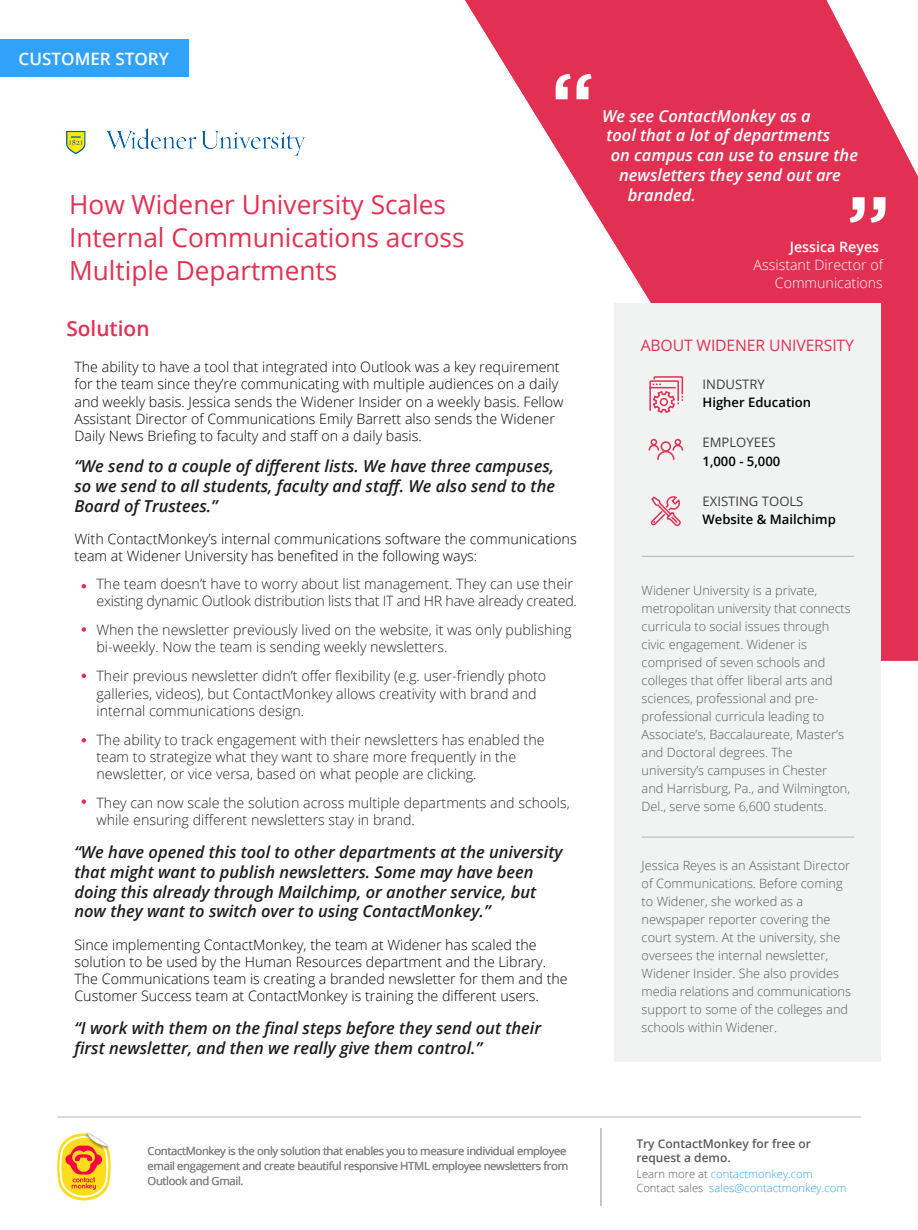
<style>
.page{position:relative;width:918px;height:1230px;background:#fff}
.page>*{position:absolute;margin:0;border:0;box-sizing:border-box;transform-origin:0 0}
.t1{font:500 90px "Gotham";color:#fff}
.t2{font:26.25px/33px "Open Sans";color:#e23052}
.t3{font:600 20.85px "Open Sans";color:#e23052}
.t4{font:600 17.1px "Open Sans";color:#fff}
.t5{font:italic 600 16.5px/19.8px "Open Sans";color:#1e1d1d}
.t6{font:italic 600 16.5px "Open Sans";color:#fff}
.t7{font:15.75px "Open Sans";letter-spacing:-.01em;color:#e23052}
.t8{font:300 14.25px/17.1px "Open Sans";color:#000}
.t9{font:300 14.25px/17.1px "Open Sans";color:#222}
.t10{font:300 14.25px/17.1px "Open Sans";letter-spacing:-.02em;color:#222}
.t11{font:300 14.25px "Open Sans";color:#fff}
.t12{font:600 14.25px "Open Sans";color:#fff}
.t13{font:600 13.05px "Open Sans";color:#000}
.t14{font:13.05px "Open Sans";color:#3f3e3e}
.t15{font:300 12.75px/18px "Open Sans";color:#58595b}
.t16{font:600 12px/14.4px "Open Sans";color:#58595b}
.t17{font:11.25px/15px "Open Sans";letter-spacing:-.03em;color:#808285}
.t18{font:300 11.25px/13.5px "Open Sans";color:#30a3f9}
.s1{color:#58595b}
</style>
<div class="page">
<svg style="left:465px;top:0;width:453px;height:660px;fill:#e23052"></svg>
<div style="left:0;top:39px;width:189px;height:37px;background:#30a3f9"></div>
<svg style="left:57px;top:1132px;width:54px;height:68px"></svg>
<hr style="left:57px;top:1116px;width:804px;height:1px;background:#b6b6b8">
<hr style="left:601px;top:1127px;width:1px;height:78px;background:#b6b6b8">
<svg style="left:82px;top:584px;width:4px;height:4px"></svg>
<svg style="left:82px;top:627px;width:4px;height:4px"></svg>
<svg style="left:82px;top:673px;width:4px;height:5px"></svg>
<svg style="left:82px;top:738px;width:4px;height:4px"></svg>
<svg style="left:82px;top:799px;width:4px;height:4px"></svg>
<img style="left:67px;top:128px;width:239px;height:28px">
<div style="left:614px;top:303px;width:267px;height:759px;background:#f1f2f2"></div>
<hr style="left:642px;top:556px;width:212px;height:1px;background:#b6b6b8">
<svg style="left:649px;top:439px;width:34px;height:21px"></svg>
<svg style="left:650px;top:496px;width:31px;height:31px"></svg>
<svg style="left:649px;top:376px;width:35px;height:37px"></svg>
<hr style="left:642px;top:836px;width:212px;height:1px;background:#b6b6b8">
<p class="t4" style="left:19px;top:47px;width:152px">CUSTOMER STORY</p>
<h2 class="t2" style="left:69px;top:187px;width:397px">How Widener University Scales<br>Internal Communications across<br>Multiple Departments</h2>
<h1 class="t1" style="left:550px;top:47px;width:47px">“</h1>
<h3 class="t3" style="left:66px;top:314px;width:85px">Solution</h3>
<p class="t8" style="left:74px;top:358px;width:491px">The ability to have a tool that integrated into Outlook was a key requirement for the team since they’re communicating with multiple audiences on a daily and weekly basis. Jessica sends the Widener Insider on a weekly basis. Fellow Assistant Director of Communications Emily Barrett also sends the Widener Daily News Briefing to faculty and staff on a daily basis.</p>
<p class="t5" style="left:74px;top:456px;width:482px;text-align:justify">“We send to a couple of different lists. We have three campuses, so we send to all students, faculty and staff. We also send to the Board of Trustees.”</p>
<p class="t8" style="left:75px;top:525px;width:504px;rotate:1deg">With ContactMonkey’s internal communications software the communications</p>
<p class="t8" style="left:74px;top:546px;width:404px">team at Widener University has benefited in the following ways:</p>
<p class="t10" style="left:97px;top:575px;width:482px">The team doesn’t have to worry about list management. They can use their existing dynamic Outlook distribution lists that IT and HR have already created.</p>
<p class="t9" style="left:97px;top:621px;width:477px">When the newsletter previously lived on the website, it was only publishing bi-weekly. Now the team is sending weekly newsletters.</p>
<p class="t9" style="left:97px;top:667px;width:451px">Their previous newsletter didn’t offer flexibility (e.g. user-friendly photo galleries, videos), but ContactMonkey allows creativity with brand and internal communications design.</p>
<p class="t9" style="left:97px;top:730px;width:450px">The ability to track engagement with their newsletters has enabled the team to strategize what they want to share more frequently in the newsletter, or vice versa, based on what people are clicking.</p>
<p class="t9" style="left:97px;top:794px;width:475px">They can now scale the solution across multiple departments and schools, while ensuring different newsletters stay in brand.</p>
<p class="t5" style="left:74px;top:841px;width:490px">“We have opened this tool to other departments at the university that might want to publish newsletters. Some may have been doing this already through Mailchimp, or another service, but now they want to switch over to using ContactMonkey.”</p>
<p class="t8" style="left:74px;top:935px;width:495px">Since implementing ContactMonkey, the team at Widener has scaled the solution to be used by the Human Resources department and the Library.<br>The Communications team is creating a branded newsletter for them and the Customer Success team at ContactMonkey is training the different users.</p>
<p class="t5" style="left:74px;top:1017px;width:468px">“I work with them on the final steps before they send out their first newsletter, and then we really give them control.”</p>
<p class="t6" style="left:602px;top:104px;width:210px">We see ContactMonkey as a</p>
<p class="t6" style="left:606px;top:124px;width:225px">tool that a lot of departments</p>
<p class="t6" style="left:611px;top:144px;width:249px">on campus can use to ensure the</p>
<p class="t6" style="left:619px;top:164px;width:223px">newsletters they send out are</p>
<p class="t6" style="left:628px;top:183px;width:70px">branded.</p>
<h1 class="t1" style="left:846px;top:169px;width:47px">”</h1>
<p class="t12" style="left:793px;top:236px;width:91px">Jessica Reyes</p>
<p class="t11" style="left:778px;top:278px;width:110px">Communications</p>
<p class="t12" style="left:790px;top:236px;width:91px">Jessica Reyes</p>
<p class="t11" style="left:754px;top:254px;width:131px">Assistant Director of</p>
<p class="t11" style="left:757px;top:257px;width:131px">Assistant Director of</p>
<p class="t11" style="left:775px;top:272px;width:110px">Communications</p>
<p class="t7" style="left:641px;top:335px;width:215px">ABOUT WIDENER UNIVERSITY</p>
<p class="t14" style="left:703px;top:375px;width:64px">INDUSTRY</p>
<p class="t13" style="left:703px;top:393px;width:110px">Higher Education</p>
<p class="t14" style="left:703px;top:434px;width:75px">EMPLOYEES</p>
<p class="t13" style="left:703px;top:452px;width:79px">1,000 - 5,000</p>
<p class="t14" style="left:703px;top:492px;width:102px">EXISTING TOOLS</p>
<p class="t13" style="left:703px;top:510px;width:135px">Website &amp; Mailchimp</p>
<p class="t15" style="left:642px;top:580px;width:211px">Widener University is a private, metropolitan university that connects curricula to social issues through civic engagement. Widener is comprised of seven schools and colleges that offer liberal arts and sciences, professional and pre&shy;professional curricula leading to Associate’s, Baccalaureate, Master’s and Doctoral degrees. The university’s campuses in Chester and Harrisburg, Pa., and Wilmington, Del., serve some 6,600 students.</p>
<p class="t15" style="left:642px;top:856px;width:211px">Jessica Reyes is an Assistant Director of Communications. Before coming to Widener, she worked as a newspaper reporter covering the court system. At the university, she oversees the internal newsletter, Widener Insider. She also provides media relations and communications support to some of the colleges and schools within Widener.</p>
<p class="t17" style="left:148px;top:1143px;width:422px">ContactMonkey is the only solution that enables you to measure individual employee email engagement and create beautiful responsive HTML employee newsletters from<br>Outlook and Gmail.</p>
<p class="t16" style="left:636px;top:1135px;width:176px">Try ContactMonkey for free or request a demo.</p>
<p class="t18" style="left:636px;top:1167px;width:212px"><span class="s1">Learn more at</span> contactmonkey.com<br><span class="s1">Contact sales</span> sales@contactmonkey.com</p>
</div>
